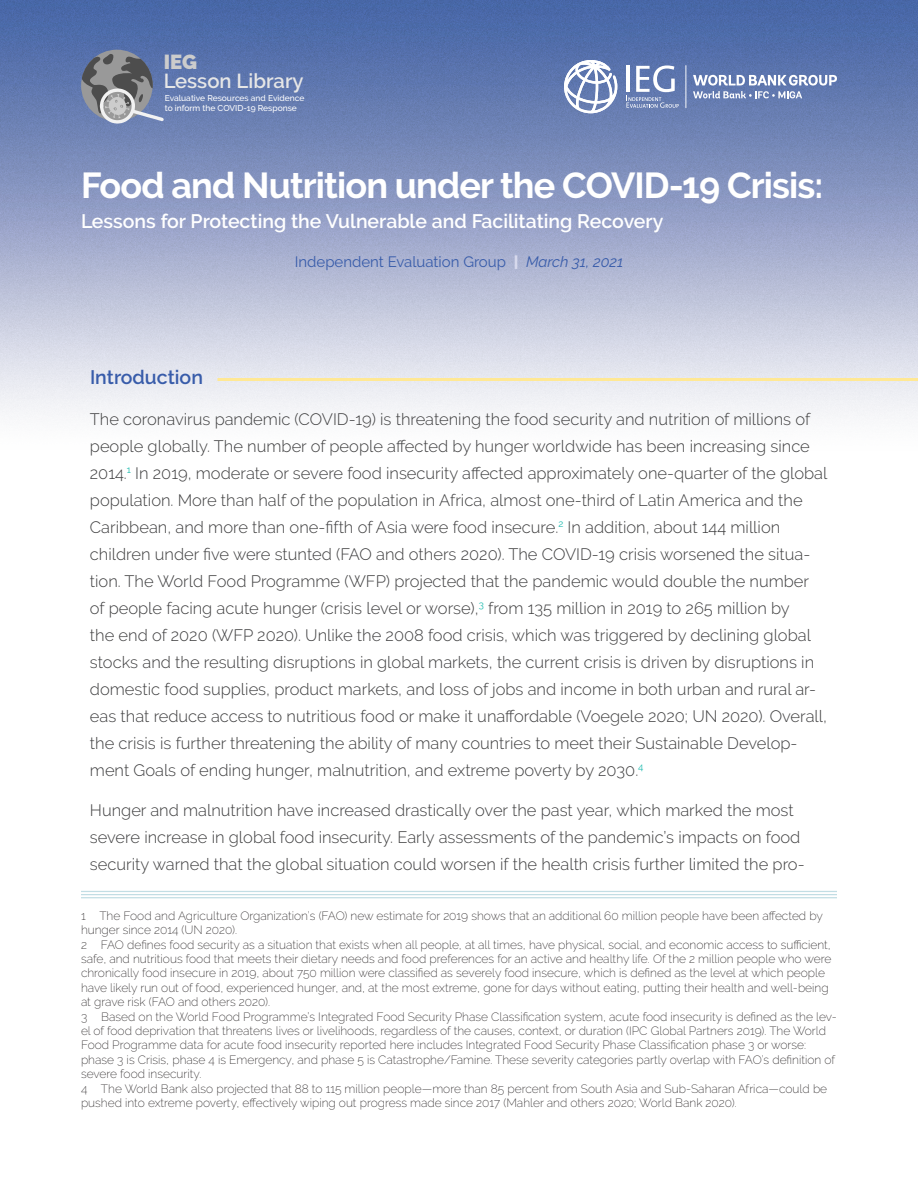
<style>
.page{position:relative;width:918px;height:1188px;background:#fff}
.page>*{position:absolute;margin:0;border:0;box-sizing:border-box;transform-origin:0 0}
.Note_Title{font:700 36px "Raleway";letter-spacing:-.025em;color:#fff}
.t1{font:600 20.25px "Raleway";color:#e6e6e6}
.t2{font:900 20.25px "Raleway";color:#ccc}
.Note_subtitle{font:600 19.5px "Raleway";color:#fff}
.heading2{font:600 19.5px "Raleway";color:#385caa}
.text{font:300 16.5px/27px "Raleway";color:#3e3e3f}
.date_IEG{font:15px "Raleway";color:#385caa}
.footnote{font:200 12px/14.4px "Raleway";color:#231f20}
.t3{font:500 8.4px/9.3px "Raleway";color:#fff}
.s1{font-weight:900;color:#d9dbee}
.s2{font-style:italic}
</style>
<div class="page">
<img style="left:0;top:0;width:918px;height:899px">
<hr style="left:218px;top:378px;width:700px;height:3px;background:#ffe894">
<svg style="left:81px;top:54px;width:83px;height:70px;background:#7e8595"></svg>
<hr style="left:685px;top:65px;width:1px;height:43px;background:#fff">
<svg style="left:693px;top:75px;width:144px;height:23px"></svg>
<svg style="left:626px;top:65px;width:53px;height:43px"></svg>
<svg style="left:564px;top:60px;width:53px;height:53px"></svg>
<hr style="left:81px;top:891px;width:756px;height:1px;background:#c2dde4">
<hr style="left:81px;top:894px;width:756px;height:1px;background:#c2dde4">
<hr style="left:81px;top:897px;width:756px;height:1px;background:#c2dde4">
<p class="t2" style="left:164px;top:50px;width:35px">IEG</p>
<p class="t1" style="left:164px;top:69px;width:141px">Lesson Library</p>
<p class="t3" style="left:165px;top:94px;width:141px">Evaluative Resources and Evidence to inform the COVID-19 Response</p>
<p class="Note_Title" style="left:81px;top:164px;width:744px">Food and Nutrition under the COVID-19 Crisis:</p>
<p class="Note_subtitle" style="left:81px;top:210px;width:584px">Lessons for Protecting the Vulnerable and Facilitating Recovery</p>
<p class="date_IEG" style="left:295px;top:253px;width:330px">Independent Evaluation Group <span class="s1">|</span> <span class="s2">March 31, 2021</span></p>
<p class="heading2" style="left:90px;top:366px;width:114px">Introduction</p>
<p class="text" style="left:90px;top:406px;width:739px">The coronavirus pandemic (COVID-19) is threatening the food security and nutrition of millions of people globally. The number of people affected by hunger worldwide has been increasing since 2014.<sup>1</sup> In 2019, moderate or severe food insecurity affected approximately one-quarter of the global population. More than half of the population in Africa, almost one-third of Latin America and the Caribbean, and more than one-fifth of Asia were food insecure.<sup>2</sup> In addition, about 144 million children under five were stunted (FAO and others 2020). The COVID-19 crisis worsened the situa&shy;tion. The World Food Programme (WFP) projected that the pandemic would double the number of people facing acute hunger (crisis level or worse),<sup>3</sup> from 135 million in 2019 to 265 million by<br>the end of 2020 (WFP 2020). Unlike the 2008 food crisis, which was triggered by declining global stocks and the resulting disruptions in global markets, the current crisis is driven by disruptions in domestic food supplies, product markets, and loss of jobs and income in both urban and rural ar&shy;eas that reduce access to nutritious food or make it unaffordable (Voegele 2020; UN 2020). Overall, the crisis is further threatening the ability of many countries to meet their Sustainable Develop&shy;ment Goals of ending hunger, malnutrition, and extreme poverty by 2030.<sup>4</sup></p>
<p class="text" style="left:90px;top:797px;width:716px">Hunger and malnutrition have increased drastically over the past year, which marked the most severe increase in global food insecurity. Early assessments of the pandemic’s impacts on food security warned that the global situation could worsen if the health crisis further limited the pro-</p>
<p class="footnote" style="left:81px;top:908px;width:743px">1 The Food and Agriculture Organization’s (FAO) new estimate for 2019 shows that an additional 60 million people have been affected by hunger since 2014 (UN 2020).</p>
<p class="footnote" style="left:81px;top:937px;width:752px">2 FAO defines food security as a situation that exists when all people, at all times, have physical, social, and economic access to sufficient, safe, and nutritious food that meets their dietary needs and food preferences for an active and healthy life. Of the 2 million people who were chronically food insecure in 2019, about 750 million were classified as severely food insecure, which is defined as the level at which people have likely run out of food, experienced hunger, and, at the most extreme, gone for days without eating, putting their health and well-being at grave risk (FAO and others 2020).</p>
<p class="footnote" style="left:81px;top:1009px;width:758px">3 Based on the World Food Programme’s Integrated Food Security Phase Classification system, acute food insecurity is defined as the lev&shy;el of food deprivation that threatens lives or livelihoods, regardless of the causes, context, or duration (IPC Global Partners 2019). The World Food Programme data for acute food insecurity reported here includes Integrated Food Security Phase Classification phase 3 or worse: phase 3 is Crisis, phase 4 is Emergency, and phase 5 is Catastrophe/Famine. These severity categories partly overlap with FAO’s definition of severe food insecurity.</p>
<p class="footnote" style="left:81px;top:1081px;width:748px">4 The World Bank also projected that 88 to 115 million people—more than 85 percent from South Asia and Sub-Saharan Africa—could be pushed into extreme poverty, effectively wiping out progress made since 2017 (Mahler and others 2020; World Bank 2020).</p>
</div>
